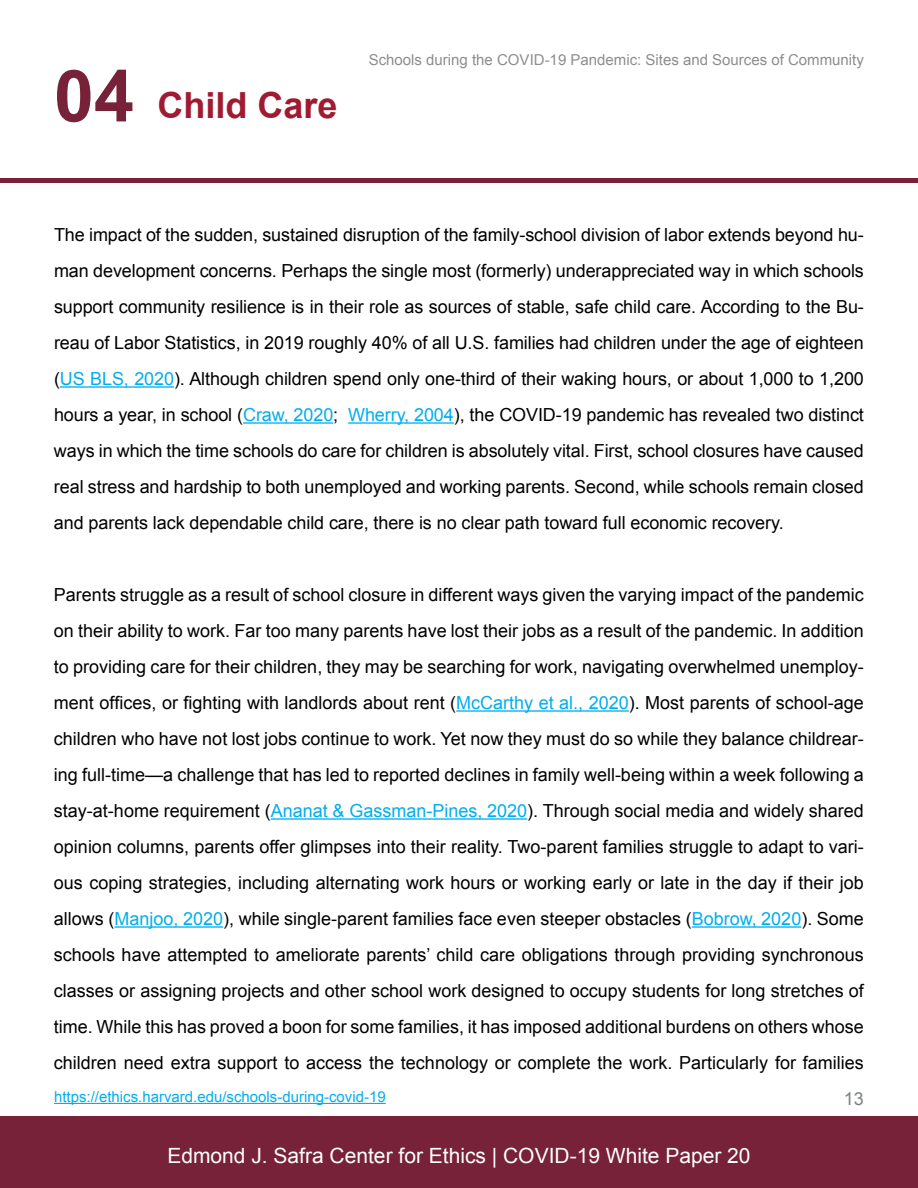
<style>
.page{position:relative;width:918px;height:1188px;background:#fff}
.page>*{position:absolute;margin:0;border:0;box-sizing:border-box;transform-origin:0 0}
.t1{font:700 36px "Arial";color:#a01a32}
.t2{font:21px "Arial";color:#fff}
.t3{font:18px/36px "Arial";color:#000;text-align:justify}
.t4{font:18px "Arial";color:#7e8082}
.t5{font:15px "Arial";color:#8b8d8f}
.t6{font:15px "Arial";color:#00aeef}
.s1{font-size:72px;color:#772239}
.s2{color:#00aeef}
</style>
<div class="page">
<div style="left:0;top:1116px;width:918px;height:72px;background:#772239"></div>
<div style="left:0;top:178px;width:918px;height:5px;background:#772239"></div>
<hr style="left:60px;top:386px;width:114px;height:2px;background:#00aeef">
<hr style="left:243px;top:422px;width:90px;height:2px;background:#00aeef">
<hr style="left:348px;top:422px;width:106px;height:2px;background:#00aeef">
<hr style="left:456px;top:710px;width:173px;height:2px;background:#00aeef">
<hr style="left:271px;top:818px;width:256px;height:2px;background:#00aeef">
<hr style="left:115px;top:926px;width:108px;height:2px;background:#00aeef">
<hr style="left:692px;top:926px;width:109px;height:2px;background:#00aeef">
<hr style="left:54px;top:1103px;width:332px;height:1px;background:#00aeef">
<h1 class="t1" style="left:54px;top:81px;width:285px"><span class="s1">04</span> Child Care</h1>
<p class="t5" style="left:369px;top:50px;width:497px">Schools during the COVID-19 Pandemic: Sites and Sources of Community</p>
<p class="t3" style="left:54px;top:217px;width:811px">The impact of the sudden, sustained disruption of the family-school division of labor extends beyond hu&shy;man development concerns. Perhaps the single most (formerly) underappreciated way in which schools support community resilience is in their role as sources of stable, safe child care. According to the Bu&shy;reau of Labor Statistics, in 2019 roughly 40% of all U.S. families had children under the age of eighteen (<span class="s2">US BLS, 2020</span>). Although children spend only one-third of their waking hours, or about 1,000 to 1,200 hours a year, in school (<span class="s2">Craw, 2020</span>; <span class="s2">Wherry, 2004</span>), the COVID-19 pandemic has revealed two distinct ways in which the time schools do care for children is absolutely vital. First, school closures have caused real stress and hardship to both unemployed and working parents. Second, while schools remain closed and parents lack dependable child care, there is no clear path toward full economic recovery.</p>
<p class="t3" style="left:54px;top:577px;width:811px">Parents struggle as a result of school closure in different ways given the varying impact of the pandemic on their ability to work. Far too many parents have lost their jobs as a result of the pandemic. In addition to providing care for their children, they may be searching for work, navigating overwhelmed unemploy&shy;ment offices, or fighting with landlords about rent (<span class="s2">McCarthy et al., 2020</span>). Most parents of school-age children who have not lost jobs continue to work. Yet now they must do so while they balance childrear&shy;ing full-time—a challenge that has led to reported declines in family well-being within a week following a stay-at-home requirement (<span class="s2">Ananat &amp; Gassman-Pines, 2020</span>). Through social media and widely shared opinion columns, parents offer glimpses into their reality. Two-parent families struggle to adapt to vari&shy;ous coping strategies, including alternating work hours or working early or late in the day if their job allows (<span class="s2">Manjoo, 2020</span>), while single-parent families face even steeper obstacles (<span class="s2">Bobrow, 2020</span>). Some schools have attempted to ameliorate parents’ child care obligations through providing synchronous classes or assigning projects and other school work designed to occupy students for long stretches of time. While this has proved a boon for some families, it has imposed additional burdens on others whose children need extra support to access the technology or complete the work. Particularly for families</p>
<p class="t6" style="left:54px;top:1087px;width:333px">https://ethics.harvard.edu/schools-during-covid-19</p>
<p class="t2" style="left:167px;top:1142px;width:585px">Edmond J. Safra Center for Ethics | COVID-19 White Paper 20</p>
<p class="t4" style="left:844px;top:1086px;width:22px">13</p>
</div>
